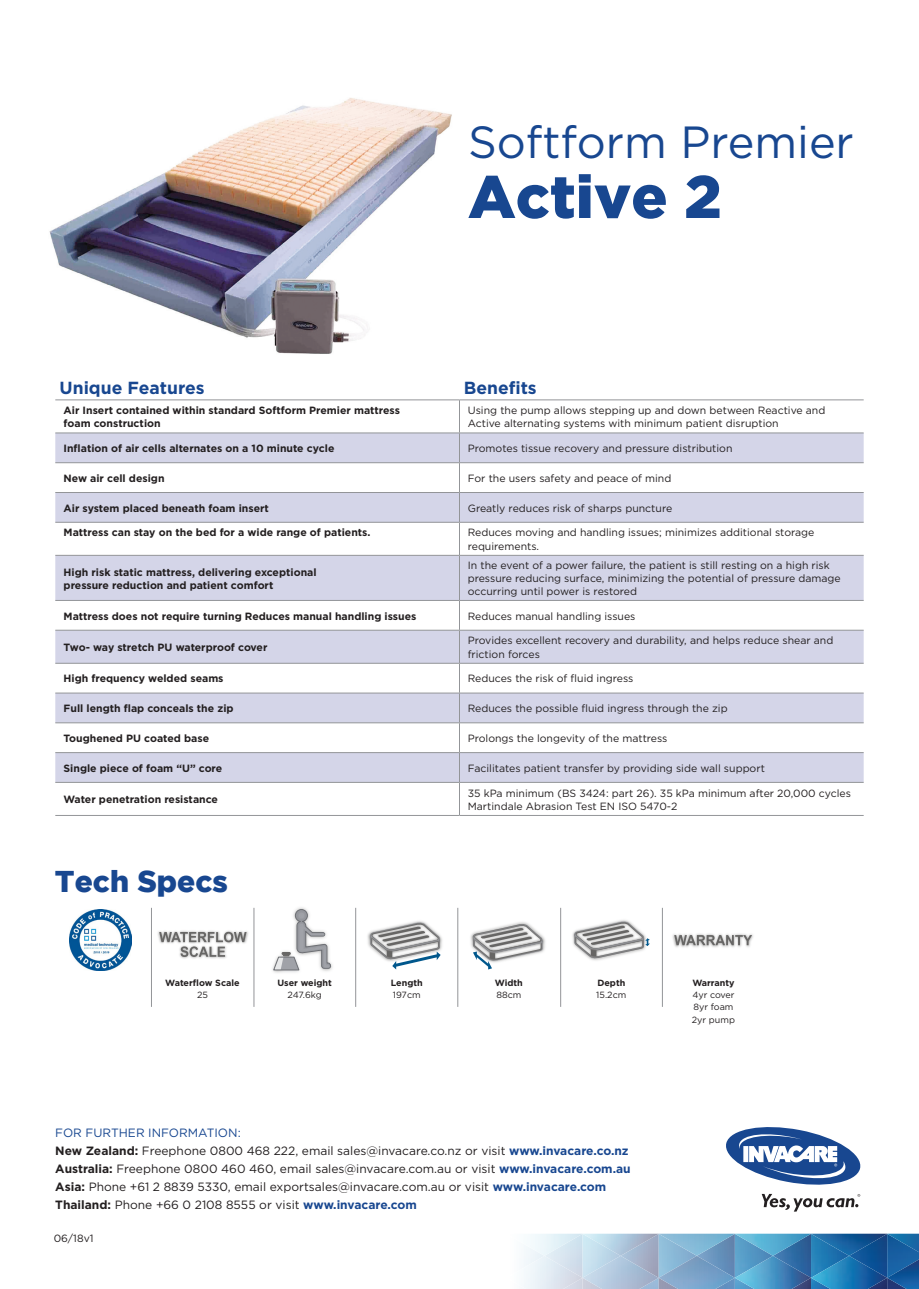
<style>
.page{position:relative;width:919px;height:1289px;background:#fff}
.page>*{position:absolute;margin:0;border:0;box-sizing:border-box;transform-origin:0 0}
.t1{font:900 60px "Gotham";color:#184790}
.t2{font:45px "Gotham";color:#184790}
.t3{font:900 30px "Gotham";color:#184790}
.t4{font:700 17.55px "Gotham";color:#184790}
.t5{font:12px "Gotham";color:#231f20}
.t6{font:12px "Gotham";color:#184790}
.t7{font:10.5px/13px "Gotham";color:#231f20}
.t8{font:700 10.5px/13px "Gotham";color:#231f20}
.t9{font:700 9px "Gotham";color:#231f20}
.t10{font:9px "Gotham";color:#231f20}
.s1{font-weight:700}
.s2{font-weight:700;color:#184790}
</style>
<div class="page">
<img style="left:49px;top:98px;width:409px;height:303px">
<img style="left:888px;top:1259px;width:30px;height:29px">
<svg style="left:524px;top:1233px;width:364px;height:55px;background:#7ba8cb"></svg>
<img style="left:887px;top:1233px;width:31px;height:19px">
<svg style="left:726px;top:1127px;width:135px;height:84px"></svg>
<svg style="left:55px;top:433px;width:808px;height:349px;fill:#d4d5e8"></svg>
<hr style="left:459px;top:400px;width:1px;height:32px;background:#939598">
<hr style="left:55px;top:432px;width:404px;height:1px;background:#939598">
<hr style="left:459px;top:432px;width:404px;height:1px;background:#939598">
<hr style="left:55px;top:462px;width:404px;height:1px;background:#939598">
<hr style="left:459px;top:462px;width:404px;height:1px;background:#939598">
<hr style="left:55px;top:492px;width:404px;height:1px;background:#939598">
<hr style="left:459px;top:492px;width:404px;height:1px;background:#939598">
<svg style="left:459px;top:433px;width:1px;height:89px"></svg>
<hr style="left:55px;top:522px;width:404px;height:1px;background:#939598">
<hr style="left:459px;top:522px;width:404px;height:1px;background:#939598">
<hr style="left:459px;top:522px;width:1px;height:33px;background:#939598">
<hr style="left:55px;top:555px;width:404px;height:1px;background:#939598">
<hr style="left:459px;top:555px;width:404px;height:1px;background:#939598">
<hr style="left:459px;top:555px;width:1px;height:45px;background:#939598">
<hr style="left:55px;top:600px;width:404px;height:1px;background:#939598">
<hr style="left:459px;top:600px;width:404px;height:1px;background:#939598">
<svg style="left:459px;top:601px;width:1px;height:29px"></svg>
<hr style="left:55px;top:630px;width:404px;height:1px;background:#939598">
<hr style="left:459px;top:630px;width:404px;height:1px;background:#939598">
<hr style="left:459px;top:630px;width:1px;height:33px;background:#939598">
<hr style="left:55px;top:663px;width:404px;height:1px;background:#939598">
<hr style="left:459px;top:663px;width:404px;height:1px;background:#939598">
<hr style="left:55px;top:692px;width:404px;height:1px;background:#939598">
<hr style="left:459px;top:692px;width:404px;height:1px;background:#939598">
<hr style="left:55px;top:722px;width:404px;height:1px;background:#939598">
<hr style="left:459px;top:722px;width:404px;height:1px;background:#939598">
<hr style="left:55px;top:752px;width:404px;height:1px;background:#939598">
<hr style="left:459px;top:752px;width:404px;height:1px;background:#939598">
<svg style="left:459px;top:663px;width:1px;height:119px"></svg>
<hr style="left:55px;top:782px;width:404px;height:1px;background:#939598">
<hr style="left:459px;top:782px;width:404px;height:1px;background:#939598">
<hr style="left:459px;top:782px;width:1px;height:33px;background:#939598">
<hr style="left:55px;top:815px;width:404px;height:1px;background:#939598">
<hr style="left:459px;top:815px;width:404px;height:1px;background:#939598">
<hr style="left:55px;top:399px;width:404px;height:1px;background:#939598">
<hr style="left:459px;top:399px;width:404px;height:1px;background:#939598">
<hr style="left:253px;top:907px;width:1px;height:99px;background:#939598">
<hr style="left:355px;top:907px;width:1px;height:99px;background:#939598">
<hr style="left:457px;top:907px;width:1px;height:99px;background:#939598">
<hr style="left:151px;top:907px;width:1px;height:99px;background:#939598">
<img style="left:70px;top:909px;width:61px;height:61px">
<hr style="left:560px;top:907px;width:1px;height:99px;background:#939598">
<hr style="left:662px;top:907px;width:1px;height:99px;background:#939598">
<img style="left:158px;top:930px;width:90px;height:29px">
<svg style="left:159px;top:931px;width:87px;height:25px"></svg>
<img style="left:272px;top:907px;width:61px;height:66px">
<svg style="left:273px;top:909px;width:59px;height:61px"></svg>
<img style="left:298px;top:912px;width:31px;height:55px">
<img style="left:367px;top:935px;width:75px;height:14px">
<svg style="left:368px;top:933px;width:73px;height:36px"></svg>
<img style="left:369px;top:921px;width:71px;height:38px">
<img style="left:543px;top:936px;width:2px;height:15px">
<svg style="left:470px;top:922px;width:57px;height:47px"></svg>
<img style="left:472px;top:923px;width:71px;height:38px">
<img style="left:589px;top:958px;width:19px;height:3px">
<svg style="left:572px;top:920px;width:77px;height:38px"></svg>
<img style="left:672px;top:933px;width:81px;height:15px">
<svg style="left:674px;top:935px;width:78px;height:10px"></svg>
<p class="t2" style="left:468px;top:113px;width:387px">Softform Premier</p>
<p class="t1" style="left:468px;top:162px;width:255px">Active 2</p>
<p class="t4" style="left:60px;top:376px;width:146px">Unique Features</p>
<p class="t4" style="left:463px;top:376px;width:74px">Benefits</p>
<p class="t8" style="left:64px;top:404px;width:338px">Air Insert contained within standard Softform Premier mattress foam construction</p>
<p class="t7" style="left:467px;top:403px;width:359px">Using the pump allows stepping up and down between Reactive and<br>Active alternating systems with minimum patient disruption</p>
<p class="t8" style="left:64px;top:442px;width:272px">Inflation of air cells alternates on a 10 minute cycle</p>
<p class="t7" style="left:467px;top:441px;width:266px">Promotes tissue recovery and pressure distribution</p>
<p class="t8" style="left:64px;top:471px;width:102px">New air cell design</p>
<p class="t7" style="left:467px;top:471px;width:205px">For the users safety and peace of mind</p>
<p class="t8" style="left:64px;top:501px;width:207px">Air system placed beneath foam insert</p>
<p class="t7" style="left:467px;top:501px;width:206px">Greatly reduces risk of sharps puncture</p>
<p class="t8" style="left:64px;top:526px;width:308px">Mattress can stay on the bed for a wide range of patients.</p>
<p class="t7" style="left:467px;top:526px;width:348px">Reduces moving and handling issues; minimizes additional storage requirements.</p>
<p class="t8" style="left:64px;top:565px;width:254px">High risk static mattress, delivering exceptional</p>
<p class="t8" style="left:64px;top:578px;width:211px">pressure reduction and patient comfort</p>
<p class="t7" style="left:467px;top:558px;width:374px">In the event of a power failure, the patient is still resting on a high risk pressure reducing surface, minimizing the potential of pressure damage occurring until power is restored</p>
<p class="t8" style="left:64px;top:609px;width:354px">Mattress does not require turning Reduces manual handling issues</p>
<p class="t7" style="left:467px;top:609px;width:169px">Reduces manual handling issues</p>
<p class="t8" style="left:64px;top:640px;width:205px">Two- way stretch PU waterproof cover</p>
<p class="t7" style="left:467px;top:634px;width:367px">Provides excellent recovery and durability, and helps reduce shear and friction forces</p>
<p class="t8" style="left:64px;top:672px;width:161px">High frequency welded seams</p>
<p class="t7" style="left:467px;top:672px;width:167px">Reduces the risk of fluid ingress</p>
<p class="t8" style="left:64px;top:701px;width:171px">Full length flap conceals the zip</p>
<p class="t7" style="left:467px;top:701px;width:261px">Reduces the possible fluid ingress through the zip</p>
<p class="t8" style="left:64px;top:731px;width:147px">Toughened PU coated base</p>
<p class="t7" style="left:467px;top:731px;width:201px">Prolongs the longevity of the mattress</p>
<p class="t8" style="left:64px;top:761px;width:160px">Single piece of foam “U” core</p>
<p class="t7" style="left:467px;top:761px;width:298px">Facilitates patient transfer by providing side wall support</p>
<p class="t8" style="left:64px;top:792px;width:156px">Water penetration resistance</p>
<p class="t7" style="left:467px;top:786px;width:385px">35 kPa minimum (BS 3424: part 26). 35 kPa minimum after 20,000 cycles<br>Martindale Abrasion Test EN ISO 5470-2</p>
<p class="t3" style="left:55px;top:864px;width:174px">Tech Specs</p>
<p class="t9" style="left:165px;top:977px;width:76px">Waterflow Scale</p>
<p class="t10" style="left:197px;top:989px;width:12px">25</p>
<p class="t9" style="left:277px;top:977px;width:56px">User weight</p>
<p class="t10" style="left:287px;top:989px;width:36px">247.6kg</p>
<p class="t9" style="left:390px;top:977px;width:34px">Length</p>
<p class="t10" style="left:393px;top:989px;width:29px">197cm</p>
<p class="t9" style="left:494px;top:977px;width:30px">Width</p>
<p class="t10" style="left:496px;top:989px;width:27px">88cm</p>
<p class="t9" style="left:597px;top:977px;width:29px">Depth</p>
<p class="t10" style="left:596px;top:989px;width:32px">15.2cm</p>
<p class="t9" style="left:692px;top:977px;width:44px">Warranty</p>
<p class="t10" style="left:692px;top:989px;width:44px">4yr cover</p>
<p class="t10" style="left:693px;top:1001px;width:42px">8yr foam</p>
<p class="t10" style="left:691px;top:1013px;width:45px">2yr pump</p>
<p class="t6" style="left:55px;top:1125px;width:187px">FOR FURTHER INFORMATION:</p>
<p class="t5" style="left:55px;top:1143px;width:575px"><span class="s1">New Zealand:</span> Freephone 0800 468 222, email sales@invacare.co.nz or visit <span class="s2">www.invacare.co.nz</span></p>
<p class="t5" style="left:55px;top:1161px;width:577px"><span class="s1">Australia:</span> Freephone 0800 460 460, email sales@invacare.com.au or visit <span class="s2">www.invacare.com.au</span></p>
<p class="t5" style="left:55px;top:1179px;width:552px"><span class="s1">Asia:</span> Phone +61 2 8839 5330, email exportsales@invacare.com.au or visit <span class="s2">www.invacare.com</span></p>
<p class="t5" style="left:55px;top:1197px;width:363px"><span class="s1">Thailand:</span> Phone +66 0 2108 8555 or visit <span class="s2">www.invacare.com</span></p>
<p class="t7" style="left:54px;top:1231px;width:41px">06/18v1</p>
</div>
